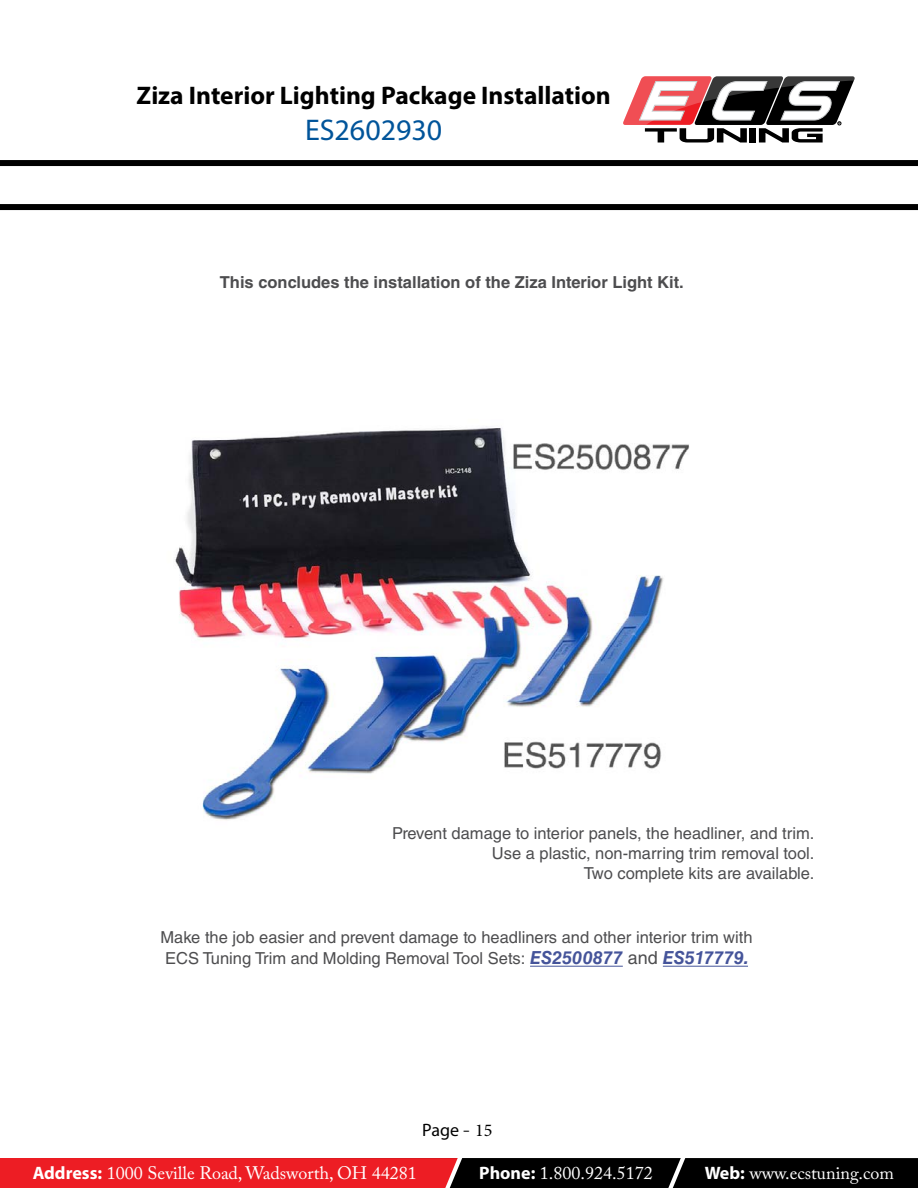
<style>
.page{position:relative;width:918px;height:1188px;background:#fff}
.page>*{position:absolute;margin:0;border:0;box-sizing:border-box;transform-origin:0 0}
.t1{font:30px "Myriad Pro";color:#00549a}
.t2{font:700 25.5px "Myriad Pro";color:#000}
.t3{font:18px "Adobe Caslon Pro";color:#fff}
.t4{font:18px "Myriad Pro";color:#000}
.t5{font:16.5px/19.8px "Helvetica LT Std";color:#4d4d4f;text-align:right}
.t6{font:700 16.5px "Helvetica LT Std";color:#4d4d4f}
.t7{font:700 2.55px "Helvetica Neue";color:#000}
.s1{font-weight:700;font-style:italic;font-size:18px;color:#45549a}
.s2{font-size:18px}
.s3{font-family:"Adobe Caslon Pro"}
.s4{font-family:"Minion Pro"}
.s5{font-family:"Myriad Pro";font-weight:700}
</style>
<div class="page">
<svg style="left:0;top:1158px;width:918px;height:30px;background:#771114"></svg>
<div style="left:0;top:160px;width:918px;height:6px;background:#000"></div>
<div style="left:0;top:204px;width:918px;height:6px;background:#000"></div>
<svg style="left:623px;top:76px;width:232px;height:66px"></svg>
<img style="left:175px;top:426px;width:514px;height:394px">
<hr style="left:530px;top:966px;width:93px;height:1px;background:#45549a">
<hr style="left:663px;top:966px;width:85px;height:1px;background:#45549a">
<h2 class="t2" style="left:137px;top:78px;width:476px">Ziza Interior Lighting Package Installation</h2>
<h1 class="t1" style="left:305px;top:111px;width:139px">ES2602930</h1>
<p class="t7" style="left:838px;top:121px;width:3px">R</p>
<p class="t6" style="left:220px;top:272px;width:466px">This concludes the installation of the Ziza Interior Light Kit.</p>
<p class="t5" style="left:392px;top:823px;width:424px">Prevent damage to interior panels, the headliner, and trim.<br>Use a plastic, non-marring trim removal tool.<br>Two complete kits are available.</p>
<p class="t5" style="left:160px;top:926px;width:594px;line-height:21.6px;text-align:left">Make the job easier and prevent damage to headliners and other interior trim with<br>ECS Tuning Trim and Molding Removal Tool Sets: <span class="s1">ES2500877</span> <span class="s2">and</span> <span class="s1">ES517779.</span></p>
<p class="t4" style="left:422px;top:1119px;width:72px">Page <span class="s3">-</span> <span class="s4">15</span></p>
<p class="t3" style="left:33px;top:1162px;width:386px"><span class="s5">Address:</span> 1000 Seville Road, Wadsworth, OH 44281</p>
<p class="t3" style="left:479px;top:1162px;width:175px"><span class="s5">Phone:</span> 1.800.924.5172</p>
<p class="t3" style="left:705px;top:1162px;width:191px"><span class="s5">Web:</span> www.ecstuning.com</p>
</div>
